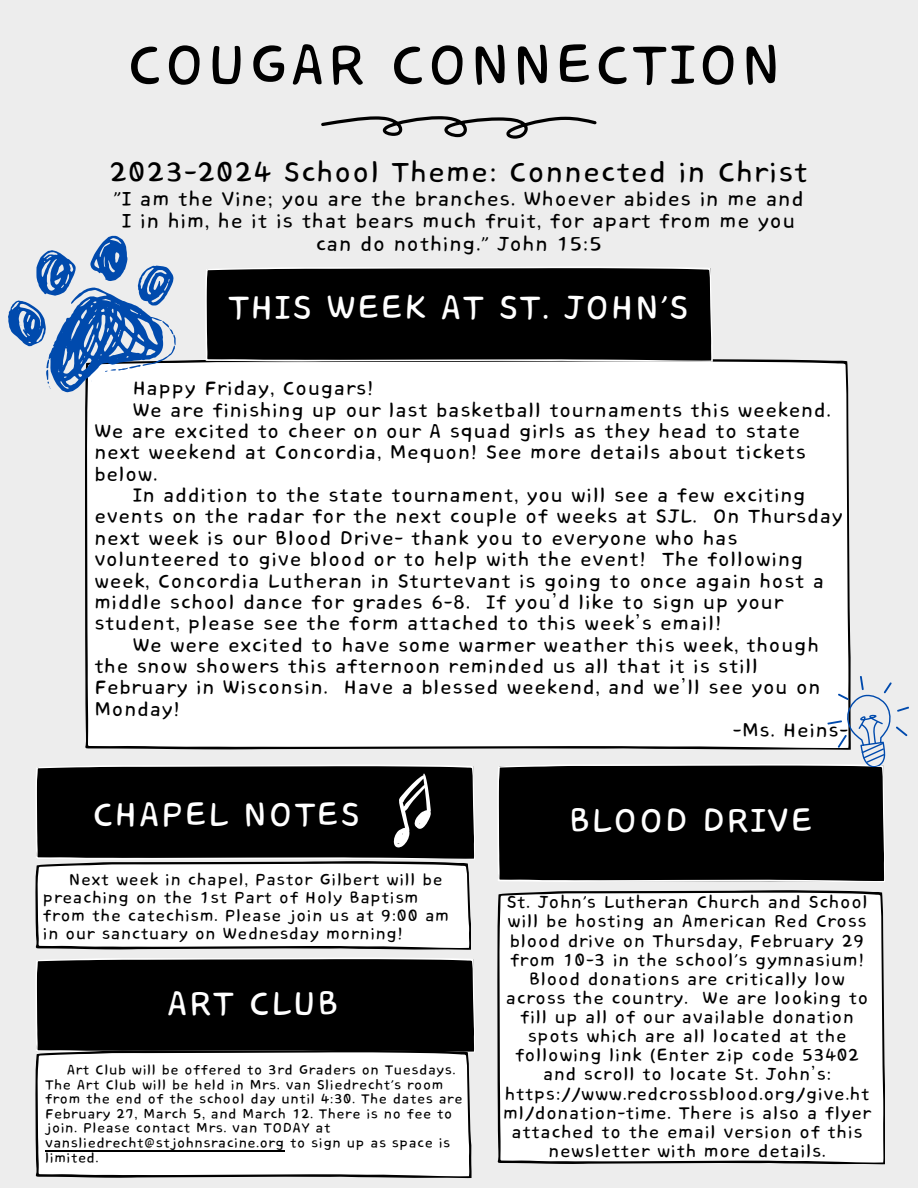
<style>
.page{position:relative;width:918px;height:1188px;background:#ededed}
.page>*{position:absolute;margin:0;border:0;box-sizing:border-box;transform-origin:0 0}
.t1{font:72px "Core Bandi Face";color:#000}
.t2{font:43.05px "Core Bandi Face";color:#fff}
.t3{font:36px "Core Bandi Face";color:#000}
.t4{font:25.5px/22.5px "Core Bandi Face";color:#000;text-align:center}
.t5{font:24.75px "Core Bandi Face";color:#000}
.t6{font:22.35px/19.2px "Core Bandi Face";color:#000;text-align:center}
.t7{font:20.85px/18px "Core Bandi Face";color:#000}
.t8{font:17.4px/14.7px "Core Bandi Face";color:#000}
</style>
<div class="page">
<div style="left:85px;top:359px;width:766px;height:391px;background:#fff"></div>
<div style="left:205px;top:267px;width:508px;height:95px;background:#000"></div>
<svg style="left:321px;top:116px;width:276px;height:23px"></svg>
<svg style="left:8px;top:236px;width:168px;height:156px"></svg>
<svg style="left:35px;top:765px;width:440px;height:185px;background:#808080"></svg>
<div style="left:498px;top:764px;width:387px;height:118px;background:#000"></div>
<svg style="left:827px;top:676px;width:82px;height:93px"></svg>
<div style="left:36px;top:958px;width:439px;height:94px;background:#000"></div>
<svg style="left:35px;top:1050px;width:437px;height:128px;background:#f1f1f1"></svg>
<div style="left:497px;top:890px;width:388px;height:274px;background:#fff"></div>
<hr style="left:45px;top:1150px;width:240px;height:1px;background:#000">
<h2 class="t1" style="left:126px;top:27px;width:658px">COUGAR CONNECTION</h2>
<h3 class="t3" style="left:109px;top:154px;width:701px">2023-2024 School Theme: Connected in Christ</h3>
<h3 class="t4" style="left:114px;top:188px;width:692px">"I am the Vine; you are the branches. Whoever abides in me and<br>I in him, he it is that bears much fruit, for apart from me you can do nothing." John 15:5</h3>
<p class="t2" style="left:228px;top:285px;width:463px">THIS WEEK AT ST. JOHN'S</p>
<p class="t5" style="left:133px;top:375px;width:243px">Happy Friday, Cougars!</p>
<p class="t5" style="left:133px;top:397px;width:700px">We are finishing up our last basketball tournaments this weekend.</p>
<p class="t5" style="left:94px;top:418px;width:708px">We are excited to cheer on our A squad girls as they head to state</p>
<p class="t5" style="left:94px;top:439px;width:714px">next weekend at Concordia, Mequon! See more details about tickets</p>
<p class="t5" style="left:94px;top:461px;width:65px">below.</p>
<p class="t5" style="left:133px;top:482px;width:675px">In addition to the state tournament, you will see a few exciting</p>
<p class="t5" style="left:94px;top:504px;width:751px">events on the radar for the next couple of weeks at SJL. On Thursday</p>
<p class="t5" style="left:94px;top:525px;width:645px">next week is our Blood Drive- thank you to everyone who has</p>
<p class="t5" style="left:94px;top:546px;width:711px">volunteered to give blood or to help with the event! The following</p>
<p class="t5" style="left:94px;top:568px;width:732px">week, Concordia Lutheran in Sturtevant is going to once again host a</p>
<p class="t5" style="left:94px;top:589px;width:691px">middle school dance for grades 6-8. If you’d like to sign up your</p>
<p class="t5" style="left:94px;top:610px;width:629px">student, please see the form attached to this week’s email!</p>
<p class="t5" style="left:133px;top:632px;width:689px">We were excited to have some warmer weather this week, though</p>
<p class="t5" style="left:94px;top:653px;width:666px">the snow showers this afternoon reminded us all that it is still</p>
<p class="t5" style="left:94px;top:675px;width:729px">February in Wisconsin. Have a blessed weekend, and we’ll see you on</p>
<p class="t5" style="left:94px;top:696px;width:88px">Monday!</p>
<p class="t5" style="left:733px;top:717px;width:117px">-Ms. Heins-</p>
<h1 class="t2" style="left:92px;top:792px;width:271px">CHAPEL NOTES</h1>
<h3 class="t7" style="left:43px;top:871px;width:408px;text-indent:26px">Next week in chapel, Pastor Gilbert will be preaching on the 1st Part of Holy Baptism from the catechism. Please join us at 9:00 am in our sanctuary on Wednesday morning!</h3>
<p class="t2" style="left:167px;top:981px;width:175px">ART CLUB</p>
<p class="t8" style="left:45px;top:1063px;width:419px;text-indent:22px">Art Club will be offered to 3rd Graders on Tuesdays.<br>The Art Club will be held in Mrs. van Sliedrecht's room from the end of the school day until 4:30. The dates are February 27, March 5, and March 12. There is no fee to join. Please contact Mrs. van TODAY at vansliedrecht@stjohnsracine.org to sign up as space is limited.</p>
<h2 class="t2" style="left:569px;top:798px;width:246px">BLOOD DRIVE</h2>
<h2 class="t6" style="left:503px;top:894px;width:370px">St. John's Lutheran Church and School will be hosting an American Red Cross blood drive on Thursday, February 29 from 10-3 in the school's gymnasium!<br>Blood donations are critically low across the country. We are looking to fill up all of our available donation spots which are all located at the following link (Enter zip code 53402 and scroll to locate St. John’s: https://www.redcrossblood.org/give.ht ml/donation-time. There is also a flyer attached to the email version of this newsletter with more details.</h2>
</div>
